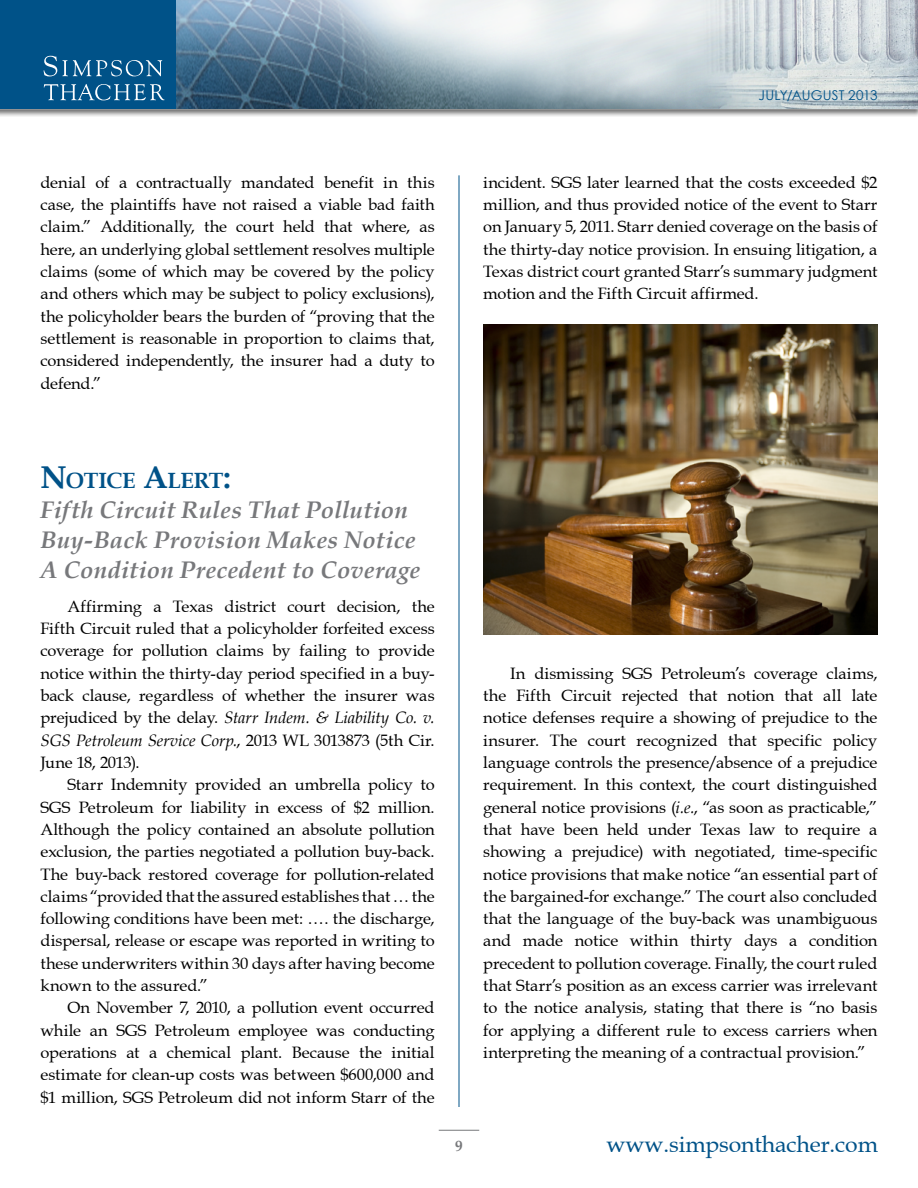
<style>
.page{position:relative;width:918px;height:1188px;background:#fff}
.page>*{position:absolute;margin:0;border:0;box-sizing:border-box;transform-origin:0 0}
.t1{font:italic 700 24px/30px "Book Antiqua";letter-spacing:.01em;color:#77787b}
.t2{font:22.95px "Book Antiqua";letter-spacing:-.005em;color:#005288}
.t3{font:700 22.05px "Book Antiqua";letter-spacing:-.02em;color:#005288}
.t4{font:16.5px/22.4px "Book Antiqua";letter-spacing:-.005em;color:#000;text-align:justify}
.t5{font:700 15px "Book Antiqua";color:#77787b}
.t6{font:13.5px "Century Gothic";letter-spacing:.015em;color:#005288}
.s1{font-size:31.5px}
.s2{font-style:italic}
</style>
<div class="page">
<hr style="left:459px;top:175px;width:1px;height:932px;background:#005288">
<hr style="left:439px;top:1130px;width:40px;height:1px;background:#77787b">
<img style="left:177px;top:0;width:741px;height:109px">
<div style="left:0;top:0;width:176px;height:109px;background:#005288"></div>
<svg style="left:44px;top:56px;width:118px;height:20px"></svg>
<svg style="left:44px;top:84px;width:121px;height:16px"></svg>
<img style="left:483px;top:324px;width:395px;height:310px">
<p class="t4" style="left:41px;top:171px;width:396px">denial of a contractually mandated benefit in this case, the plaintiffs have not raised a viable bad faith claim.” Additionally, the court held that where, as here, an underlying global settlement resolves multiple claims (some of which may be covered by the policy and others which may be subject to policy exclusions), the policyholder bears the burden of “proving that the settlement is reasonable in proportion to claims that, considered independently, the insurer had a duty to defend.”</p>
<p class="t6" style="left:759px;top:86px;width:120px">JULY/AUGUST 2013</p>
<p class="t4" style="left:483px;top:171px;width:396px">incident. SGS later learned that the costs exceeded $2 million, and thus provided notice of the event to Starr on January 5, 2011. Starr denied coverage on the basis of the thirty-day notice provision. In ensuing litigation, a Texas district court granted Starr’s summary judgment motion and the Fifth Circuit affirmed.</p>
<h3 class="t3" style="left:40px;top:466px;width:192px"><span class="s1">N</span>OTICE <span class="s1">A</span>LERT<span class="s1">:</span></h3>
<h1 class="t1" style="left:40px;top:495px;width:381px">Fifth Circuit Rules That Pollution<br>Buy-Back Provision Makes Notice<br>A Condition Precedent to Coverage</h1>
<p class="t4" style="left:41px;top:595px;width:396px;text-indent:27px">Affirming a Texas district court decision, the Fifth Circuit ruled that a policyholder forfeited excess coverage for pollution claims by failing to provide notice within the thirty-day period specified in a buy&shy;back clause, regardless of whether the insurer was prejudiced by the delay. <span class="s2">Starr Indem. &amp; Liability Co. v.<br>SGS Petroleum Service Corp.</span>, 2013 WL 3013873 (5th Cir.<br>June 18, 2013).</p>
<p class="t4" style="left:41px;top:774px;width:396px;text-indent:27px">Starr Indemnity provided an umbrella policy to SGS Petroleum for liability in excess of $2 million.<br>Although the policy contained an absolute pollution exclusion, the parties negotiated a pollution buy-back.<br>The buy-back restored coverage for pollution-related claims “provided that the assured establishes that … the following conditions have been met: …. the discharge, dispersal, release or escape was reported in writing to these underwriters within 30 days after having become known to the assured.”</p>
<p class="t4" style="left:41px;top:997px;width:396px;text-indent:27px">On November 7, 2010, a pollution event occurred while an SGS Petroleum employee was conducting operations at a chemical plant. Because the initial estimate for clean-up costs was between $600,000 and $1 million, SGS Petroleum did not inform Starr of the</p>
<p class="t5" style="left:455px;top:1136px;width:9px">9</p>
<p class="t4" style="left:483px;top:662px;width:396px;text-indent:27px">In dismissing SGS Petroleum’s coverage claims, the Fifth Circuit rejected that notion that all late notice defenses require a showing of prejudice to the insurer. The court recognized that specific policy language controls the presence/absence of a prejudice requirement. In this context, the court distinguished general notice provisions (<span class="s2">i.e.</span>, “as soon as practicable,” that have been held under Texas law to require a showing a prejudice) with negotiated, time-specific notice provisions that make notice “an essential part of the bargained-for exchange.” The court also concluded that the language of the buy-back was unambiguous and made notice within thirty days a condition precedent to pollution coverage. Finally, the court ruled that Starr’s position as an excess carrier was irrelevant to the notice analysis, stating that there is “no basis for applying a different rule to excess carriers when interpreting the meaning of a contractual provision.”</p>
<h2 class="t2" style="left:607px;top:1130px;width:273px">www.simpsonthacher.com</h2>
</div>
